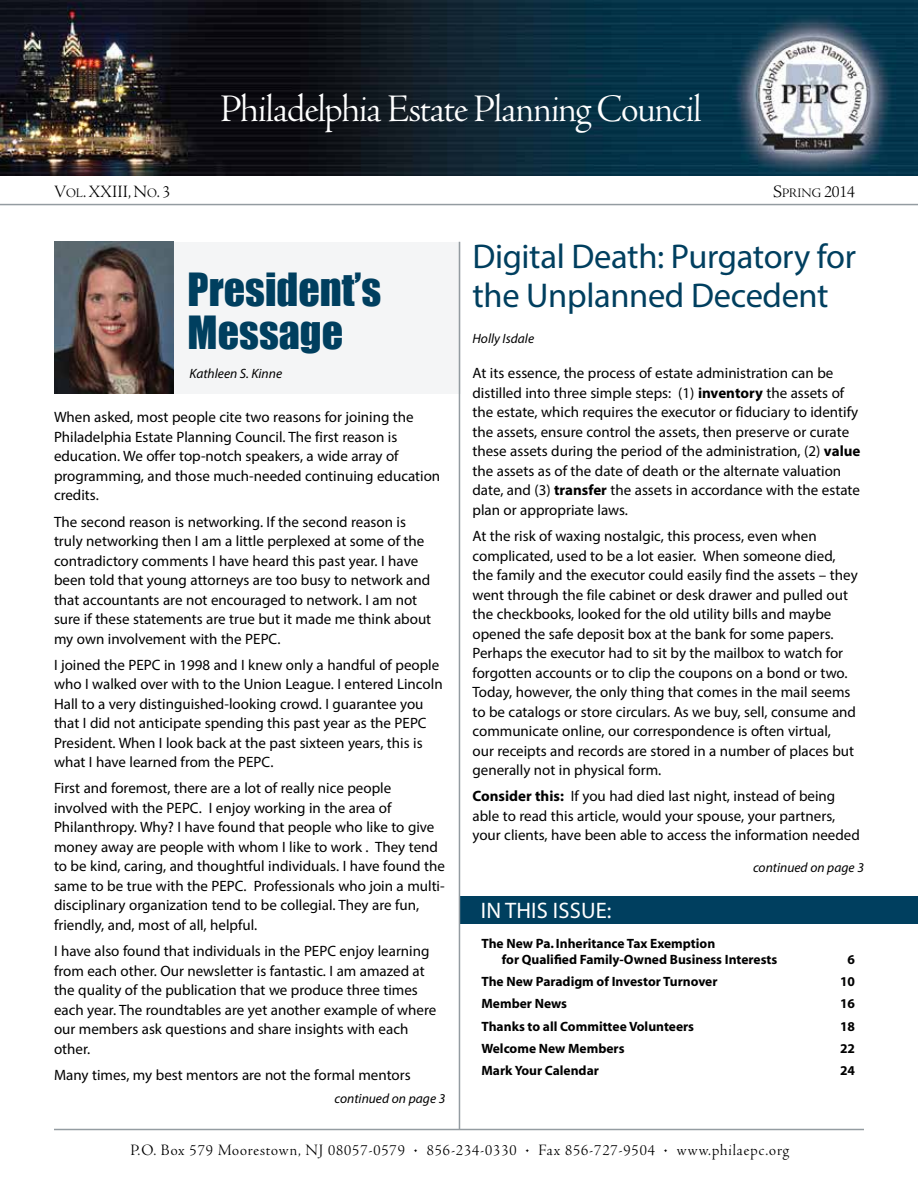
<style>
.page{position:relative;width:918px;height:1188px;background:#fff}
.page>*{position:absolute;margin:0;border:0;box-sizing:border-box;transform-origin:0 0}
.t1{font:42px/43.5px "Impact";color:#003f5f}
.t2{font:40.5px "Adobe Jenson Regular Display";letter-spacing:-.015em;color:#fff}
.t3{font:34.5px/39px "Myriad Pro";letter-spacing:-.01em;color:#003f5f}
.t4{font:22.5px "Myriad Pro";color:#fff}
.t5{font:18px "Adobe Jenson Regular Display";color:#000}
.t6{font:16.5px "Adobe Jenson Regular Display";letter-spacing:.06em;color:#000}
.t7{font:15px/19.5px "Myriad Pro";color:#000}
.t8{font:700 13.5px/16.5px "Myriad";color:#000}
.t9{font:italic 13.5px "Myriad Pro";color:#000}
.s1{font-size:13.5px}
.s2{font-weight:700}
</style>
<div class="page">
<img style="left:0;top:0;width:918px;height:176px">
<div style="left:459px;top:896px;width:459px;height:28px;background:#003f5f"></div>
<hr style="left:0;top:204px;width:918px;height:1px;background:#949ca1">
<hr style="left:54px;top:1129px;width:810px;height:1px;background:#949ca1">
<div style="left:54px;top:242px;width:406px;height:152px;background:#f4f5f6"></div>
<img style="left:54px;top:242px;width:120px;height:152px">
<hr style="left:459px;top:242px;width:1px;height:887px;background:#949ca1">
<h2 class="t2" style="left:220px;top:89px;width:483px">Philadelphia Estate Planning Council</h2>
<p class="t5" style="left:54px;top:182px;width:118px">V<span class="s1">OL</span>. XXIII, N<span class="s1">O</span>. 3</p>
<p class="t5" style="left:773px;top:182px;width:83px">S<span class="s1">PRING</span> 2014</p>
<h1 class="t1" style="left:188px;top:267px;width:195px">President’s<br>Message</h1>
<p class="t9" style="left:189px;top:365px;width:94px">Kathleen S. Kinne</p>
<p class="t7" style="left:54px;top:407px;width:388px">When asked, most people cite two reasons for joining the Philadelphia Estate Planning Council. The first reason is education. We offer top-notch speakers, a wide array of programming, and those much-needed continuing education credits.</p>
<p class="t7" style="left:54px;top:511px;width:379px">The second reason is networking. If the second reason is truly networking then I am a little perplexed at some of the contradictory comments I have heard this past year. I have been told that young attorneys are too busy to network and that accountants are not encouraged to network. I am not sure if these statements are true but it made me think about my own involvement with the PEPC.</p>
<p class="t7" style="left:54px;top:655px;width:390px">I joined the PEPC in 1998 and I knew only a handful of people who I walked over with to the Union League. I entered Lincoln Hall to a very distinguished-looking crowd. I guarantee you that I did not anticipate spending this past year as the PEPC President. When I look back at the past sixteen years, this is what I have learned from the PEPC.</p>
<p class="t7" style="left:54px;top:778px;width:393px">First and foremost, there are a lot of really nice people involved with the PEPC. I enjoy working in the area of Philanthropy. Why? I have found that people who like to give money away are people with whom I like to work . They tend to be kind, caring, and thoughtful individuals. I have found the same to be true with the PEPC. Professionals who join a multi&shy;disciplinary organization tend to be collegial. They are fun, friendly, and, most of all, helpful.</p>
<p class="t7" style="left:54px;top:941px;width:384px">I have also found that individuals in the PEPC enjoy learning from each other. Our newsletter is fantastic. I am amazed at the quality of the publication that we produce three times each year. The roundtables are yet another example of where our members ask questions and share insights with each other.</p>
<p class="t7" style="left:54px;top:1065px;width:358px">Many times, my best mentors are not the formal mentors</p>
<p class="t9" style="left:335px;top:1090px;width:112px">continued on page 3</p>
<h3 class="t3" style="left:472px;top:236px;width:385px">Digital Death: Purgatory for the Unplanned Decedent</h3>
<p class="t9" style="left:472px;top:330px;width:63px">Holly Isdale</p>
<p class="t7" style="left:472px;top:363px;width:389px">At its essence, the process of estate administration can be distilled into three simple steps: (1) <span class="s2">inventory</span> the assets of the estate, which requires the executor or fiduciary to identify the assets, ensure control the assets, then preserve or curate these assets during the period of the administration, (2) <span class="s2">value </span>the assets as of the date of death or the alternate valuation date, and (3) <span class="s2">transfer</span> the assets in accordance with the estate plan or appropriate laws.</p>
<p class="t7" style="left:472px;top:526px;width:387px">At the risk of waxing nostalgic, this process, even when complicated, used to be a lot easier. When someone died, the family and the executor could easily find the assets – they went through the file cabinet or desk drawer and pulled out the checkbooks, looked for the old utility bills and maybe opened the safe deposit box at the bank for some papers.<br>Perhaps the executor had to sit by the mailbox to watch for forgotten accounts or to clip the coupons on a bond or two.<br>Today, however, the only thing that comes in the mail seems to be catalogs or store circulars. As we buy, sell, consume and communicate online, our correspondence is often virtual,<br>our receipts and records are stored in a number of places but generally not in physical form.</p>
<p class="t7" style="left:472px;top:786px;width:389px"><span class="s2">Consider this:</span> If you had died last night, instead of being able to read this article, would your spouse, your partners, your clients, have been able to access the information needed</p>
<h3 class="t4" style="left:481px;top:897px;width:91px">In This Issue</h3>
<h3 class="t4" style="left:607px;top:897px;width:6px">:</h3>
<p class="t9" style="left:753px;top:859px;width:112px">continued on page 3</p>
<p class="t8" style="left:502px;top:935px;width:277px;text-indent:-20px">The New Pa. Inheritance Tax Exemption<br>for Qualified Family-Owned Business Interests</p>
<p class="t8" style="left:848px;top:952px;width:9px">6</p>
<p class="t8" style="left:482px;top:974px;width:237px">The New Paradigm of Investor Turnover</p>
<p class="t8" style="left:840px;top:974px;width:16px">10</p>
<p class="t8" style="left:482px;top:996px;width:87px">Member News</p>
<p class="t8" style="left:840px;top:996px;width:16px">16</p>
<p class="t8" style="left:482px;top:1018px;width:214px">Thanks to all Committee Volunteers</p>
<p class="t8" style="left:840px;top:1018px;width:16px">18</p>
<p class="t8" style="left:482px;top:1040px;width:145px">Welcome New Members</p>
<p class="t8" style="left:840px;top:1040px;width:16px">22</p>
<p class="t8" style="left:482px;top:1063px;width:119px">Mark Your Calendar</p>
<p class="t8" style="left:840px;top:1063px;width:16px">24</p>
<p class="t6" style="left:130px;top:1142px;width:660px">P.O. Box 579 Moorestown, NJ 08057-0579 • 856-234-0330 • Fax 856-727-9504 • www.philaepc.org</p>
</div>
